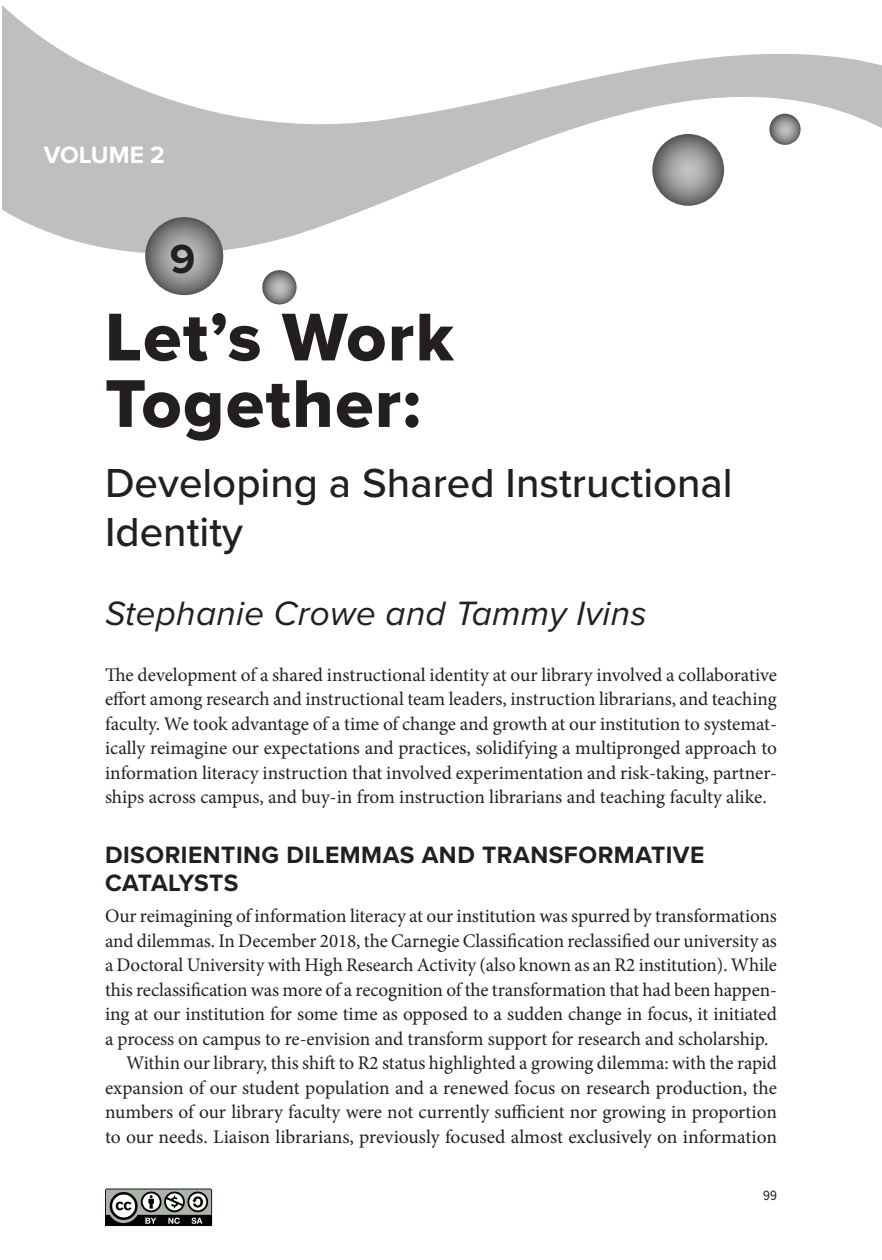
<style>
.page{position:relative;width:882px;height:1260px;background:#fff}
.page>*{position:absolute;margin:0;border:0;box-sizing:border-box;transform-origin:0 0}
.Chapter_Title{font:70px/66.5px "Proxima Nova Extrabld";letter-spacing:.02em;color:#231f20}
.Chapter_Subtitle{font:500 42px/49px "Proxima Nova";color:#231f20}
.Chapter_Number{font:700 42px "Proxima Nova";color:#231f20}
.Chapter_Authors{font:italic 35px "Proxima Nova";letter-spacing:.01em;color:#231f20}
.Heading_LevelA{font:700 24.5px/28px "Proxima Nova";letter-spacing:.02em;color:#231f20}
.t1{font:700 24.5px "Proxima Nova";color:#fff}
.BodyCopy_NoIndent{font:19.25px/24.5px "Minion Pro";letter-spacing:-.005em;color:#231f20;text-align:justify}
.BodyCopy{font:19.25px/24.5px "Minion Pro";letter-spacing:-.005em;color:#231f20;text-align:justify}
.t2{font:14px "Proxima Nova Cond";color:#231f20}
</style>
<div class="page">
<svg style="left:3px;top:6px;width:879px;height:265px"></svg>
<svg style="left:145px;top:217px;width:78px;height:78px;background:#858789"></svg>
<svg style="left:262px;top:270px;width:35px;height:34px"></svg>
<svg style="left:652px;top:134px;width:72px;height:72px;background:#87888a"></svg>
<svg style="left:769px;top:114px;width:32px;height:31px"></svg>
<svg style="left:105px;top:1189px;width:108px;height:37px"></svg>
<p class="t1" style="left:44px;top:136px;width:123px">VOLUME 2</p>
<p class="Chapter_Number" style="left:170px;top:228px;width:27px">9</p>
<p class="Chapter_Title" style="left:105px;top:303px;width:350px">Let’s Work<br>Together:</p>
<p class="Chapter_Subtitle" style="left:105px;top:457px;width:629px">Developing a Shared Instructional<br>Identity</p>
<p class="Chapter_Authors" style="left:105px;top:587px;width:543px">Stephanie Crowe and Tammy Ivins</p>
<p class="BodyCopy_NoIndent" style="left:105px;top:662px;width:674px">The development of a shared instructional identity at our library involved a collaborative effort among research and instructional team leaders, instruction librarians, and teaching faculty. We took advantage of a time of change and growth at our institution to systemat&shy;ically reimagine our expectations and practices, solidifying a multipronged approach to information literacy instruction that involved experimentation and risk-taking, partner&shy;ships across campus, and buy-in from instruction librarians and teaching faculty alike.</p>
<p class="Heading_LevelA" style="left:105px;top:840px;width:601px">DISORIENTING DILEMMAS AND TRANSFORMATIVE<br>CATALYSTS</p>
<p class="BodyCopy_NoIndent" style="left:105px;top:904px;width:674px">Our reimagining of information literacy at our institution was spurred by transformations and dilemmas. In December 2018, the Carnegie Classification reclassified our university as a Doctoral University with High Research Activity (also known as an R2 institution). While this reclassification was more of a recognition of the transformation that had been happen&shy;ing at our institution for some time as opposed to a sudden change in focus, it initiated a process on campus to re-envision and transform support for research and scholarship.</p>
<p class="BodyCopy" style="left:105px;top:1051px;width:674px;text-indent:21px">Within our library, this shift to R2 status highlighted a growing dilemma: with the rapid expansion of our student population and a renewed focus on research production, the numbers of our library faculty were not currently sufficient nor growing in proportion to our needs. Liaison librarians, previously focused almost exclusively on information</p>
<p class="t2" style="left:763px;top:1185px;width:15px">99</p>
</div>
